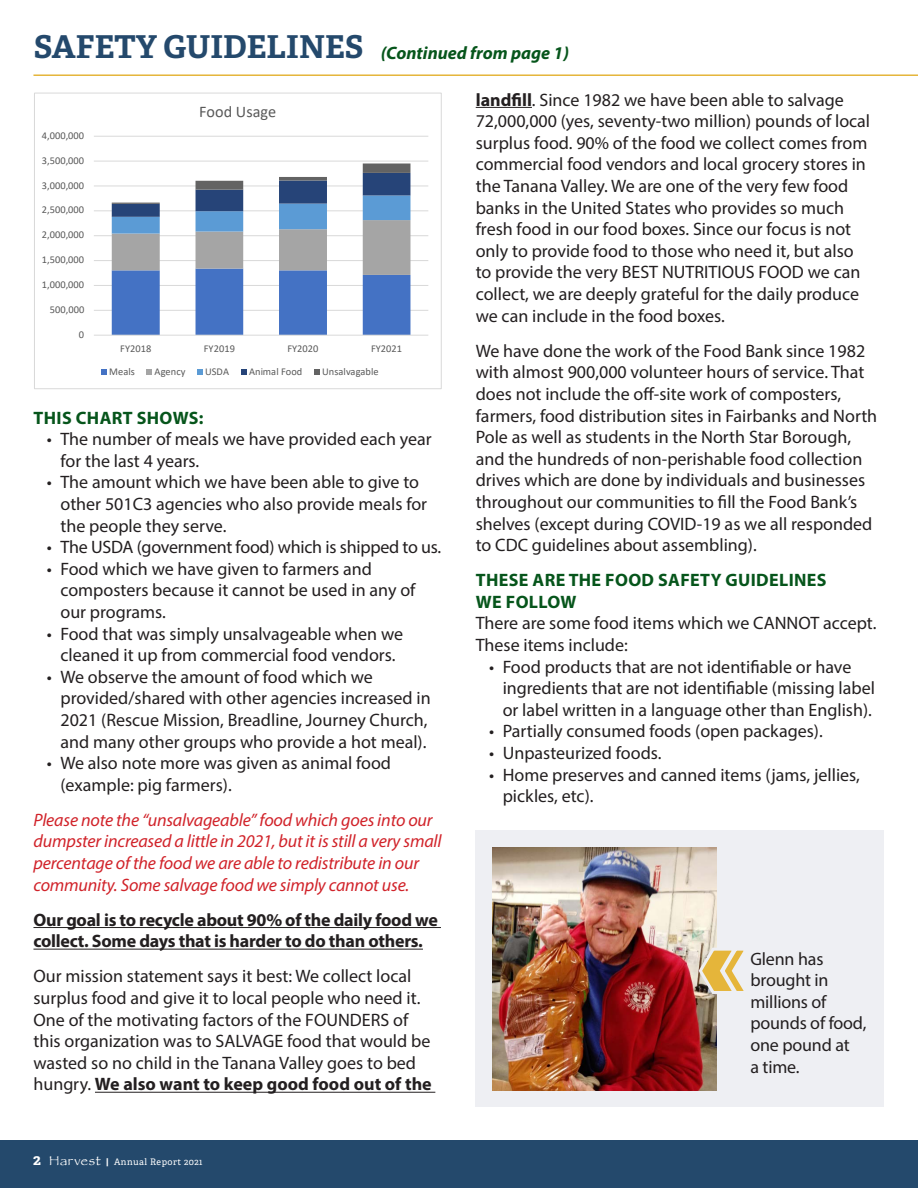
<style>
.page{position:relative;width:918px;height:1188px;background:#fff}
.page>*{position:absolute;margin:0;border:0;box-sizing:border-box;transform-origin:0 0}
.t1{font:700 31.5px "Adelle Basic";color:#24496c}
.t2{font:18px/21.6px "Myriad Pro";color:#231f20}
.t3{font:italic 18px/21.6px "Myriad Pro";letter-spacing:-.01em;color:#d1232a}
.t4{font:700 18px/21.6px "Myriad Pro";letter-spacing:-.015em;color:#231f20}
.t5{font:700 18px/21.6px "Myriad Pro";letter-spacing:.02em;color:#06551b}
.t6{font:italic 700 18px "Myriad Pro";color:#06551b}
.t7{font:16.2px "Calibri";color:#595959}
.t8{font:10.35px "Calibri";letter-spacing:.005em;color:#595959}
.t9{font:9px "Adelle";letter-spacing:.05em;color:#fff}
.s1{font-weight:700}
.s2{font-weight:700;font-size:15px}
.s3{font-family:"Papyrus";font-size:13.5px}
</style>
<div class="page">
<div style="left:0;top:1141px;width:918px;height:47px;background:#24496c"></div>
<hr style="left:33px;top:74px;width:885px;height:2px;background:#e5b53a">
<hr style="left:33px;top:927px;width:408px;height:1px;background:#231f20">
<hr style="left:33px;top:949px;width:390px;height:1px;background:#231f20">
<hr style="left:95px;top:1092px;width:340px;height:1px;background:#231f20">
<hr style="left:476px;top:107px;width:56px;height:1px;background:#231f20">
<hr style="left:94px;top:310px;width:334px;height:1px;background:#d9d9d9">
<hr style="left:94px;top:285px;width:334px;height:1px;background:#d9d9d9">
<hr style="left:94px;top:260px;width:334px;height:1px;background:#d9d9d9">
<hr style="left:94px;top:235px;width:334px;height:1px;background:#d9d9d9">
<hr style="left:94px;top:210px;width:334px;height:1px;background:#d9d9d9">
<hr style="left:94px;top:186px;width:334px;height:1px;background:#d9d9d9">
<hr style="left:94px;top:161px;width:334px;height:1px;background:#d9d9d9">
<hr style="left:94px;top:136px;width:334px;height:1px;background:#d9d9d9">
<svg style="left:112px;top:164px;width:298px;height:171px"></svg>
<hr style="left:94px;top:335px;width:334px;height:1px;background:#d9d9d9">
<svg style="left:101px;top:369px;width:6px;height:6px"></svg>
<svg style="left:146px;top:369px;width:6px;height:6px"></svg>
<svg style="left:197px;top:369px;width:6px;height:6px"></svg>
<svg style="left:241px;top:369px;width:6px;height:6px"></svg>
<svg style="left:314px;top:369px;width:6px;height:6px"></svg>
<div style="left:34px;top:93px;width:408px;height:296px;border:1px solid #d9d9d9"></div>
<div style="left:476px;top:831px;width:408px;height:276px;background:#eeeff3"></div>
<img style="left:493px;top:847px;width:224px;height:243px">
<svg style="left:696px;top:945px;width:48px;height:52px"></svg>
<h1 class="t1" style="left:34px;top:27px;width:331px">SAFETY GUIDELINES</h1>
<p class="t6" style="left:381px;top:41px;width:190px">(Continued from page 1)</p>
<p class="t8" style="left:42px;top:128px;width:44px">4,000,000</p>
<p class="t8" style="left:42px;top:153px;width:44px">3,500,000</p>
<p class="t8" style="left:42px;top:178px;width:44px">3,000,000</p>
<p class="t8" style="left:42px;top:203px;width:44px">2,500,000</p>
<p class="t8" style="left:42px;top:228px;width:44px">2,000,000</p>
<p class="t8" style="left:42px;top:253px;width:44px">1,500,000</p>
<p class="t8" style="left:42px;top:277px;width:44px">1,000,000</p>
<p class="t8" style="left:50px;top:302px;width:36px">500,000</p>
<p class="t8" style="left:79px;top:327px;width:7px">0</p>
<p class="t7" style="left:199px;top:101px;width:78px">Food Usage</p>
<p class="t8" style="left:120px;top:341px;width:33px">FY2018</p>
<p class="t8" style="left:204px;top:341px;width:33px">FY2019</p>
<p class="t8" style="left:287px;top:341px;width:33px">FY2020</p>
<p class="t8" style="left:371px;top:341px;width:33px">FY2021</p>
<p class="t8" style="left:109px;top:364px;width:27px">Meals</p>
<p class="t8" style="left:155px;top:364px;width:32px">Agency</p>
<p class="t8" style="left:205px;top:364px;width:26px">USDA</p>
<p class="t8" style="left:249px;top:364px;width:55px">Animal Food</p>
<p class="t8" style="left:322px;top:364px;width:58px">Unsalvagable</p>
<p class="t5" style="left:34px;top:406px;width:171px">THIS CHART SHOWS:</p>
<p class="t2" style="left:60px;top:428px;width:373px;text-indent:-14px">• The number of meals we have provided each year for the last 4 years.</p>
<p class="t2" style="left:60px;top:471px;width:368px;text-indent:-14px">• The amount which we have been able to give to other 501C3 agencies who also provide meals for the people they serve.</p>
<p class="t2" style="left:47px;top:536px;width:396px">• The USDA (government food) which is shipped to us.</p>
<p class="t2" style="left:60px;top:558px;width:357px;text-indent:-14px">• Food which we have given to farmers and composters because it cannot be used in any of our programs.</p>
<p class="t2" style="left:47px;top:622px;width:358px;text-align:center">• Food that was simply unsalvageable when we cleaned it up from commercial food vendors.</p>
<p class="t2" style="left:60px;top:666px;width:372px;text-indent:-14px">• We observe the amount of food which we provided/shared with other agencies increased in 2021 (Rescue Mission, Breadline, Journey Church, and many other groups who provide a hot meal).</p>
<p class="t2" style="left:60px;top:752px;width:332px;text-indent:-14px">• We also note more was given as animal food (example: pig farmers).</p>
<p class="t3" style="left:33px;top:809px;width:410px">Please note the “unsalvageable” food which goes into our dumpster increased a little in 2021, but it is still a very small percentage of the food we are able to redistribute in our community. Some salvage food we simply cannot use.</p>
<p class="t4" style="left:33px;top:908px;width:406px">Our goal is to recycle about 90% of the daily food we collect. Some days that is harder to do than others.</p>
<p class="t2" style="left:33px;top:965px;width:400px">Our mission statement says it best: We collect local surplus food and give it to local people who need it.<br>One of the motivating factors of the FOUNDERS of this organization was to SALVAGE food that would be wasted so no child in the Tanana Valley goes to bed hungry. <span class="s1">We also want to keep good food out of the</span></p>
<p class="t9" style="left:33px;top:1156px;width:171px"><span class="s2">2</span> <span class="s3">Harvest</span> <span class="s1">|</span> Annual Report 2021</p>
<p class="t2" style="left:476px;top:88px;width:396px"><span class="s1">landfill</span>. Since 1982 we have been able to salvage 72,000,000 (yes, seventy-two million) pounds of local surplus food. 90% of the food we collect comes from commercial food vendors and local grocery stores in the Tanana Valley. We are one of the very few food banks in the United States who provides so much fresh food in our food boxes. Since our focus is not only to provide food to those who need it, but also to provide the very BEST NUTRITIOUS FOOD we can collect, we are deeply grateful for the daily produce we can include in the food boxes.</p>
<p class="t2" style="left:476px;top:340px;width:403px">We have done the work of the Food Bank since 1982 with almost 900,000 volunteer hours of service. That does not include the off-site work of composters, farmers, food distribution sites in Fairbanks and North Pole as well as students in the North Star Borough, and the hundreds of non-perishable food collection drives which are done by individuals and businesses throughout our communities to fill the Food Bank’s shelves (except during COVID-19 as we all responded to CDC guidelines about assembling).</p>
<p class="t5" style="left:476px;top:569px;width:352px">THESE ARE THE FOOD SAFETY GUIDELINES<br>WE FOLLOW</p>
<p class="t2" style="left:476px;top:612px;width:402px">There are some food items which we CANNOT accept.<br>These items include:</p>
<p class="t2" style="left:503px;top:655px;width:374px;text-indent:-14px">• Food products that are not identifiable or have ingredients that are not identifiable (missing label or label written in a language other than English).</p>
<p class="t2" style="left:489px;top:720px;width:335px">• Partially consumed foods (open packages).</p>
<p class="t2" style="left:489px;top:742px;width:174px">• Unpasteurized foods.</p>
<p class="t2" style="left:503px;top:763px;width:359px;text-indent:-14px">• Home preserves and canned items (jams, jellies, pickles, etc).</p>
<p class="t2" style="left:750px;top:947px;width:118px">Glenn has brought in millions of pounds of food, one pound at<br>a time.</p>
</div>
